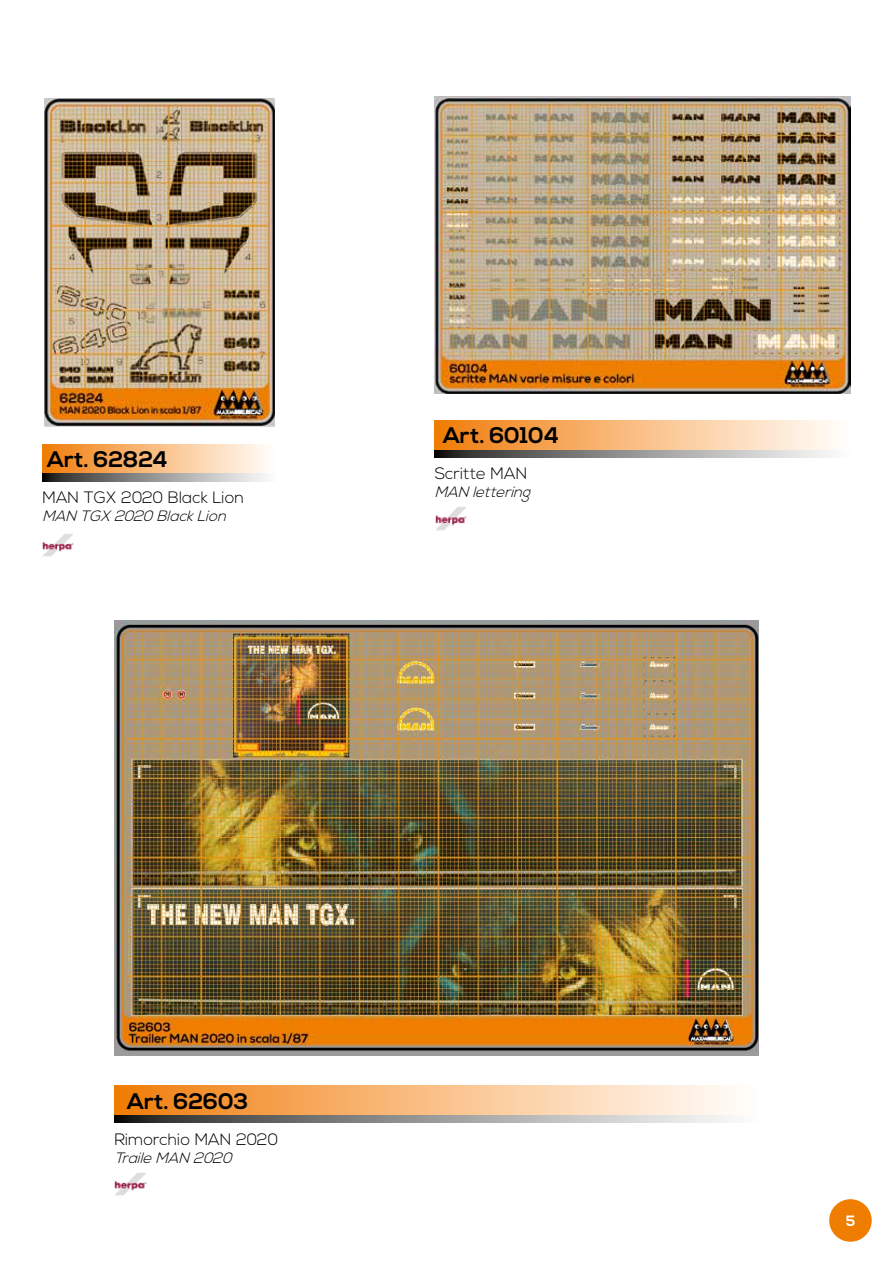
<style>
.page{position:relative;width:893px;height:1263px;background:#fff}
.page>*{position:absolute;margin:0;border:0;box-sizing:border-box;transform-origin:0 0}
.t1{font:700 22.5px "Nexa";color:#000}
.t2{font:300 16.5px "Nexa";color:#000}
.t3{font:italic 300 15px "Nexa";color:#000}
.t4{font:700 15px "Nexa";color:#fff}
</style>
<div class="page">
<div style="left:829px;top:1199px;width:43px;height:43px;background:#ef7d00;border-radius:50%"></div>
<img style="left:46px;top:100px;width:227px;height:325px">
<div style="left:43px;top:97px;width:233px;height:331px;border:2px solid #fff"></div>
<svg style="left:43px;top:473px;width:222px;height:8px;background:#919190"></svg>
<div style="left:43px;top:444px;width:233px;height:29px;background:linear-gradient(to right,#f17f0d,#fff)"></div>
<img style="left:43px;top:533px;width:31px;height:23px">
<img style="left:114px;top:621px;width:645px;height:435px">
<svg style="left:114px;top:1115px;width:613px;height:8px;background:#919190"></svg>
<div style="left:114px;top:1086px;width:645px;height:29px;background:linear-gradient(to right,#f17e0c,#fff)"></div>
<img style="left:115px;top:1172px;width:31px;height:24px">
<svg style="left:435px;top:449px;width:398px;height:8px;background:#9f978f"></svg>
<div style="left:435px;top:420px;width:415px;height:29px;background:linear-gradient(to right,#f17e0d,#fff)"></div>
<img style="left:435px;top:507px;width:32px;height:23px">
<img style="left:435px;top:97px;width:415px;height:296px">
<h1 class="t1" style="left:47px;top:446px;width:122px">Art. 62824</h1>
<p class="t2" style="left:43px;top:488px;width:203px">MAN TGX 2020 Black Lion</p>
<p class="t3" style="left:43px;top:507px;width:190px">MAN TGX 2020 BlackLion</p>
<h1 class="t1" style="left:443px;top:422px;width:118px">Art. 60104</h1>
<p class="t2" style="left:435px;top:464px;width:94px">Scritte MAN</p>
<p class="t3" style="left:435px;top:483px;width:102px">MAN lettering</p>
<h1 class="t1" style="left:127px;top:1088px;width:123px">Art. 62603</h1>
<p class="t2" style="left:114px;top:1129px;width:165px">Rimorchio MAN 2020</p>
<p class="t3" style="left:114px;top:1149px;width:124px">TraileMAN 2020</p>
<p class="t4" style="left:846px;top:1212px;width:11px">5</p>
</div>
